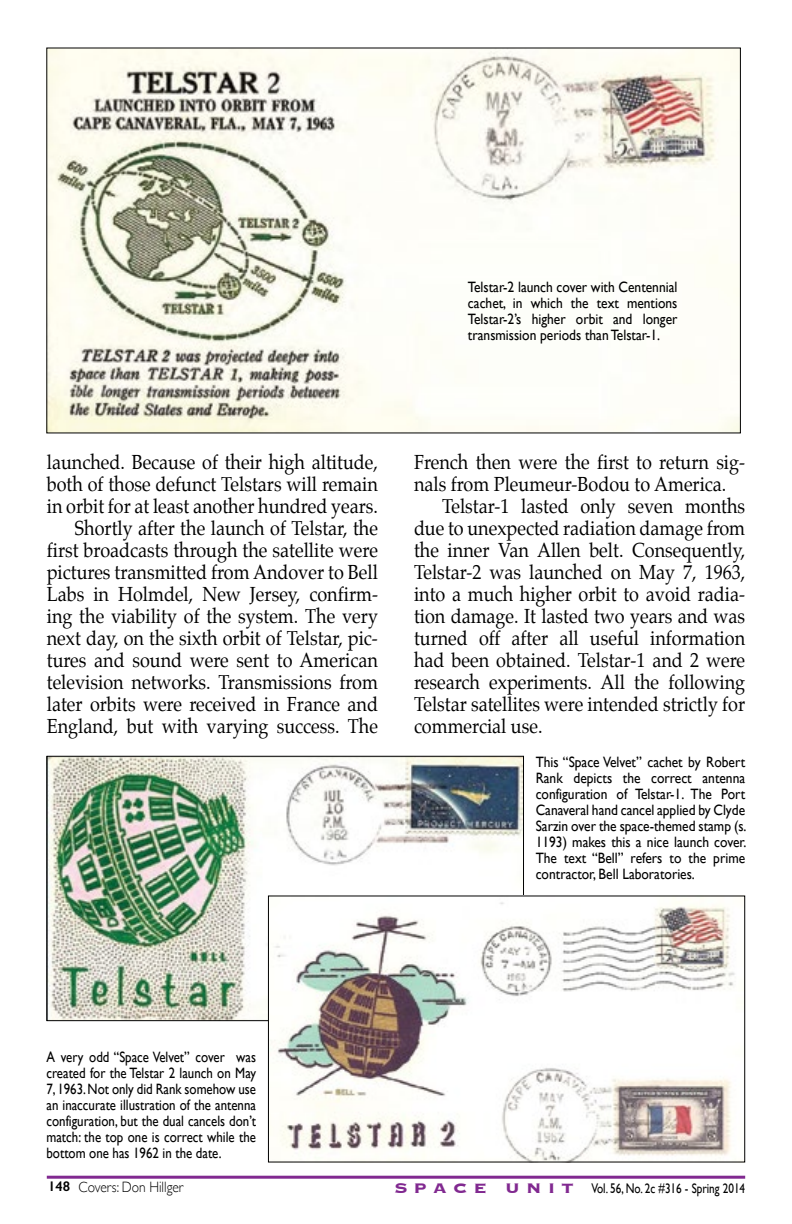
<style>
.page{position:relative;width:792px;height:1224px;background:#fff}
.page>*{position:absolute;margin:0;border:0;box-sizing:border-box;transform-origin:0 0}
.t1{font:20px/22px "Palatino";color:#000;text-align:right;scale:.9 1}
.t2{font:700 18px "Copperplate";color:#812990;scale:1.1 1}
.t3{font:15px/16px "Gill Sans";color:#000;text-align:justify;scale:.9 1}
.t4{font:15px/16px "Gill Sans";color:#000;text-align:justify;scale:.86 1}
.t5{font:300 15px "Gill Sans";color:#000;scale:.9 1}
.t6{font:14px "Gill Sans";color:#000;scale:.8 1}
.t7{font:600 14px "Gill Sans";color:#000}
</style>
<div class="page">
<hr style="left:47px;top:1176px;width:698px;height:3px;background:#812990">
<img style="left:48px;top:758px;width:474px;height:261px">
<img style="left:270px;top:897px;width:465px;height:264px">
<div style="left:268px;top:895px;width:477px;height:268px;border:1px solid #000"></div>
<img style="left:48px;top:50px;width:691px;height:381px">
<p class="t3" style="left:468px;top:280px;width:234px">Telstar-2 launch cover with Centennial cachet, in which the text mentions Telstar-2’s higher orbit and longer transmission periods than Telstar-1.</p>
<p class="t1" style="left:47px;top:452px;width:370px">launched. Because of their high altitude, both of those defunct Telstars will remain in orbit for at least another hundred years.<br>Shortly after the launch of Telstar, the first broadcasts through the satellite were pictures transmitted from Andover to Bell Labs in Holmdel, New Jersey, confirm&shy;ing the viability of the system. The very next day, on the sixth orbit of Telstar, pic&shy;tures and sound were sent to American television networks. Transmissions from later orbits were received in France and England, but with varying success. The</p>
<p class="t1" style="left:414px;top:452px;width:370px">French then were the first to return sig-</p>
<p class="t1" style="left:414px;top:474px;width:349px">nals from Pleumeur-Bodou to America.</p>
<p class="t1" style="left:442px;top:496px;width:338px">Telstar-1 lasted only seven months</p>
<p class="t1" style="left:414px;top:518px;width:370px">due to unexpected radiation damage from</p>
<p class="t1" style="left:414px;top:540px;width:369px">the inner Van Allen belt. Consequently,</p>
<p class="t1" style="left:414px;top:562px;width:370px">Telstar-2 was launched on May 7, 1963,</p>
<p class="t1" style="left:414px;top:584px;width:370px">into a much higher orbit to avoid radia-</p>
<p class="t1" style="left:414px;top:606px;width:370px">tion damage. It lasted two years and was</p>
<p class="t1" style="left:414px;top:628px;width:369px">turned off after all useful information</p>
<p class="t1" style="left:414px;top:650px;width:370px">had been obtained. Telstar-1 and 2 were</p>
<p class="t1" style="left:414px;top:672px;width:370px">research experiments. All the following</p>
<p class="t1" style="left:414px;top:694px;width:369px">Telstar satellites were intended strictly for</p>
<p class="t1" style="left:414px;top:716px;width:144px">commercial use.</p>
<p class="t4" style="left:46px;top:1050px;width:245px">A very odd “Space Velvet” cover was created for the Telstar 2 launch on May 7, 1963. Not only did Rank somehow use an inaccurate illustration of the antenna configuration, but the dual cancels don’t match: the top one is correct while the bottom one has 1962 in the date.</p>
<p class="t3" style="left:536px;top:755px;width:236px">This “Space Velvet” cachet by Robert Rank depicts the correct antenna configuration of Telstar-1. The Port Canaveral hand cancel applied by Clyde Sarzin over the space-themed stamp (s.<br>1193) makes this a nice launch cover.<br>The text “Bell” refers to the prime contractor, Bell Laboratories.</p>
<p class="t7" style="left:48px;top:1178px;width:24px">148</p>
<p class="t2" style="left:394px;top:1176px;width:164px">S P A C E U N I T</p>
<p class="t6" style="left:591px;top:1180px;width:194px">Vol. 56, No. 2c #316 - Spring 2014</p>
<p class="t5" style="left:79px;top:1176px;width:118px">Covers: Don Hillger</p>
</div>
